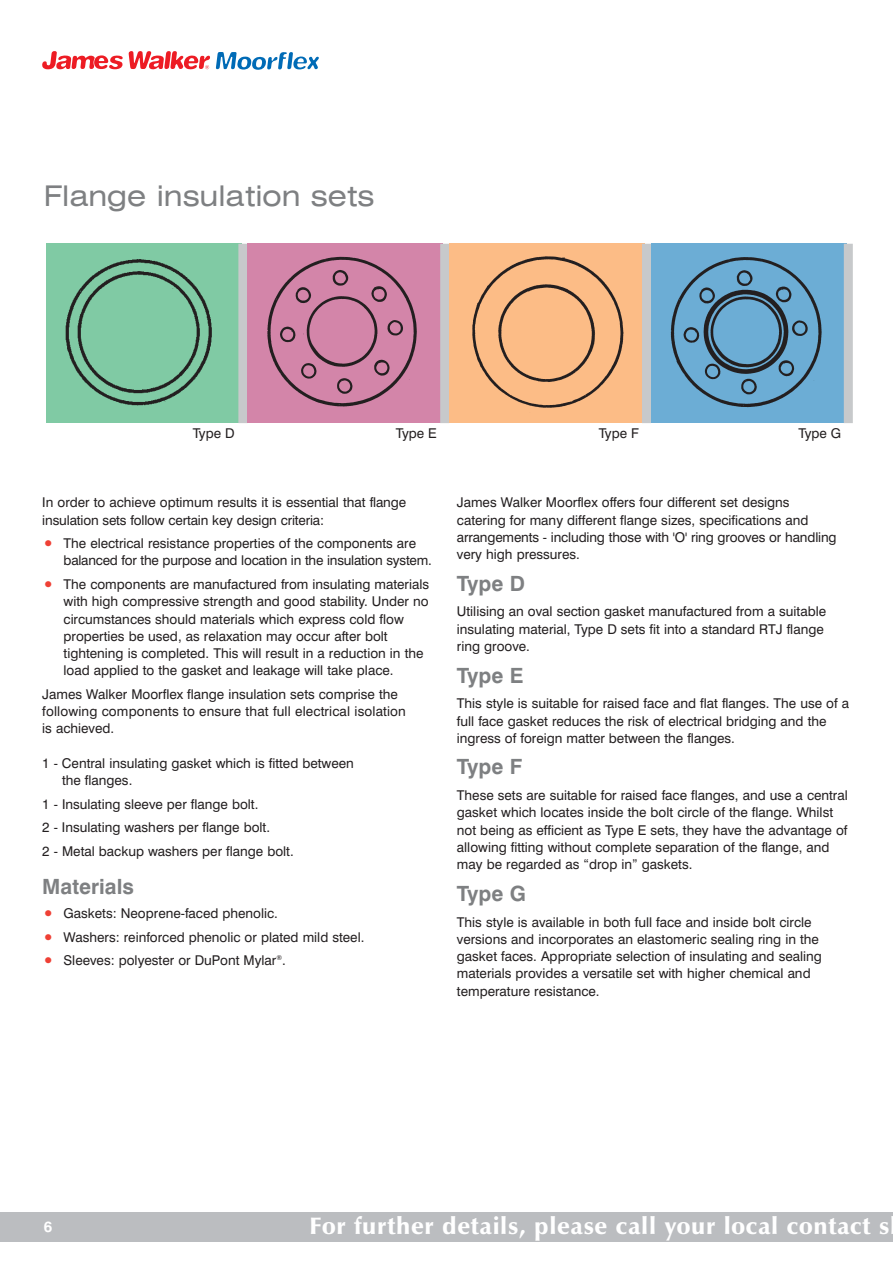
<style>
.page{position:relative;width:893px;height:1263px;background:#fff}
.page>*{position:absolute;margin:0;border:0;box-sizing:border-box;transform-origin:0 0}
.t1{font:expanded 28.5px "Swiss 721 BT";color:#7e8082}
.t2{font:900 24px "Zapf Humanist 601 BT";letter-spacing:.025em;color:#fff}
.t3{font:700 21px "Swiss 721 BT";color:#7e8082}
.t4{font:700 15px "Swiss 721 BT";color:#fff}
.t5{font:13.5px/17.2px "Swiss 721 BT";color:#231f20}
.s1{font-size:21px;color:#ef4035}
</style>
<div class="page">
<div style="left:0;top:1212px;width:892px;height:29px;background:#bbbdc0"></div>
<div style="left:46px;top:244px;width:195px;height:179px;background:#80caa4"></div>
<img style="left:65px;top:259px;width:147px;height:147px">
<div style="left:238px;top:244px;width:9px;height:179px;background:#c7c9cb"></div>
<div style="left:247px;top:244px;width:196px;height:179px;background:#d385a9"></div>
<img style="left:267px;top:256px;width:150px;height:151px">
<div style="left:440px;top:244px;width:9px;height:179px;background:#c7c9cb"></div>
<div style="left:449px;top:244px;width:196px;height:179px;background:#fcbc86"></div>
<img style="left:472px;top:256px;width:152px;height:152px">
<div style="left:642px;top:244px;width:9px;height:179px;background:#c7c9cb"></div>
<div style="left:651px;top:244px;width:196px;height:179px;background:#6cadd5"></div>
<img style="left:670px;top:257px;width:152px;height:151px">
<div style="left:844px;top:244px;width:9px;height:179px;background:#c7c9cb"></div>
<svg style="left:216px;top:52px;width:103px;height:18px"></svg>
<svg style="left:42px;top:51px;width:81px;height:19px"></svg>
<svg style="left:129px;top:51px;width:81px;height:19px"></svg>
<h1 class="t1" style="left:44px;top:184px;width:332px">Flange insulation sets</h1>
<p class="t5" style="left:193px;top:425px;width:43px">Type D</p>
<p class="t5" style="left:396px;top:425px;width:42px">Type E</p>
<p class="t5" style="left:599px;top:425px;width:42px">Type F</p>
<p class="t5" style="left:798px;top:425px;width:44px">Type G</p>
<p class="t5" style="left:42px;top:494px;width:365px">In order to achieve optimum results it is essential that flange insulation sets follow certain key design criteria:</p>
<p class="t5" style="left:64px;top:535px;width:370px;text-indent:-21px"><span class="s1">•</span> The electrical resistance properties of the components are balanced for the purpose and location in the insulation system.</p>
<p class="t5" style="left:64px;top:576px;width:367px;text-indent:-21px"><span class="s1">•</span> The components are manufactured from insulating materials with high compressive strength and good stability. Under no circumstances should materials which express cold flow properties be used, as relaxation may occur after bolt tightening is completed. This will result in a reduction in the load applied to the gasket and leakage will take place.</p>
<p class="t5" style="left:42px;top:686px;width:365px">James Walker Moorflex flange insulation sets comprise the following components to ensure that full electrical isolation is achieved.</p>
<p class="t5" style="left:62px;top:755px;width:293px;text-indent:-20px">1 - Central insulating gasket which is fitted between the flanges.</p>
<p class="t5" style="left:42px;top:792px;width:253px;line-height:23.7px">1 - Insulating sleeve per flange bolt.<br>2 - Insulating washers per flange bolt.<br>2 - Metal backup washers per flange bolt.</p>
<h3 class="t3" style="left:42px;top:878px;width:93px">Materials</h3>
<p class="t5" style="left:42px;top:905px;width:237px"><span class="s1">•</span> Gaskets: Neoprene-faced phenolic.</p>
<p class="t5" style="left:42px;top:929px;width:324px"><span class="s1">•</span> Washers: reinforced phenolic or plated mild steel.</p>
<p class="t5" style="left:42px;top:952px;width:245px"><span class="s1">•</span> Sleeves: polyester or DuPont Mylar<sup>®</sup>.</p>
<p class="t5" style="left:457px;top:494px;width:381px">James Walker Moorflex offers four different set designs catering for many different flange sizes, specifications and arrangements - including those with 'O' ring grooves or handling very high pressures.</p>
<h3 class="t3" style="left:457px;top:574px;width:70px">Type D</h3>
<p class="t5" style="left:457px;top:604px;width:371px">Utilising an oval section gasket manufactured from a suitable insulating material, Type D sets fit into a standard RTJ flange ring groove.</p>
<h3 class="t3" style="left:457px;top:666px;width:68px">Type E</h3>
<p class="t5" style="left:457px;top:695px;width:394px">This style is suitable for raised face and flat flanges. The use of a full face gasket reduces the risk of electrical bridging and the ingress of foreign matter between the flanges.</p>
<h3 class="t3" style="left:457px;top:758px;width:67px">Type F</h3>
<p class="t5" style="left:457px;top:787px;width:392px">These sets are suitable for raised face flanges, and use a central gasket which locates inside the bolt circle of the flange. Whilst not being as efficient as Type E sets, they have the advantage of allowing fitting without complete separation of the flange, and may be regarded as “drop in” gaskets.</p>
<h3 class="t3" style="left:457px;top:884px;width:71px">Type G</h3>
<p class="t5" style="left:457px;top:914px;width:366px">This style is available in both full face and inside bolt circle versions and incorporates an elastomeric sealing ring in the gasket faces. Appropriate selection of insulating and sealing materials provides a versatile set with higher chemical and temperature resistance.</p>
<p class="t4" style="left:44px;top:1220px;width:10px">6</p>
<h2 class="t2" style="left:309px;top:1216px;width:581px">For further details, please call your local contact s</h2>
</div>
